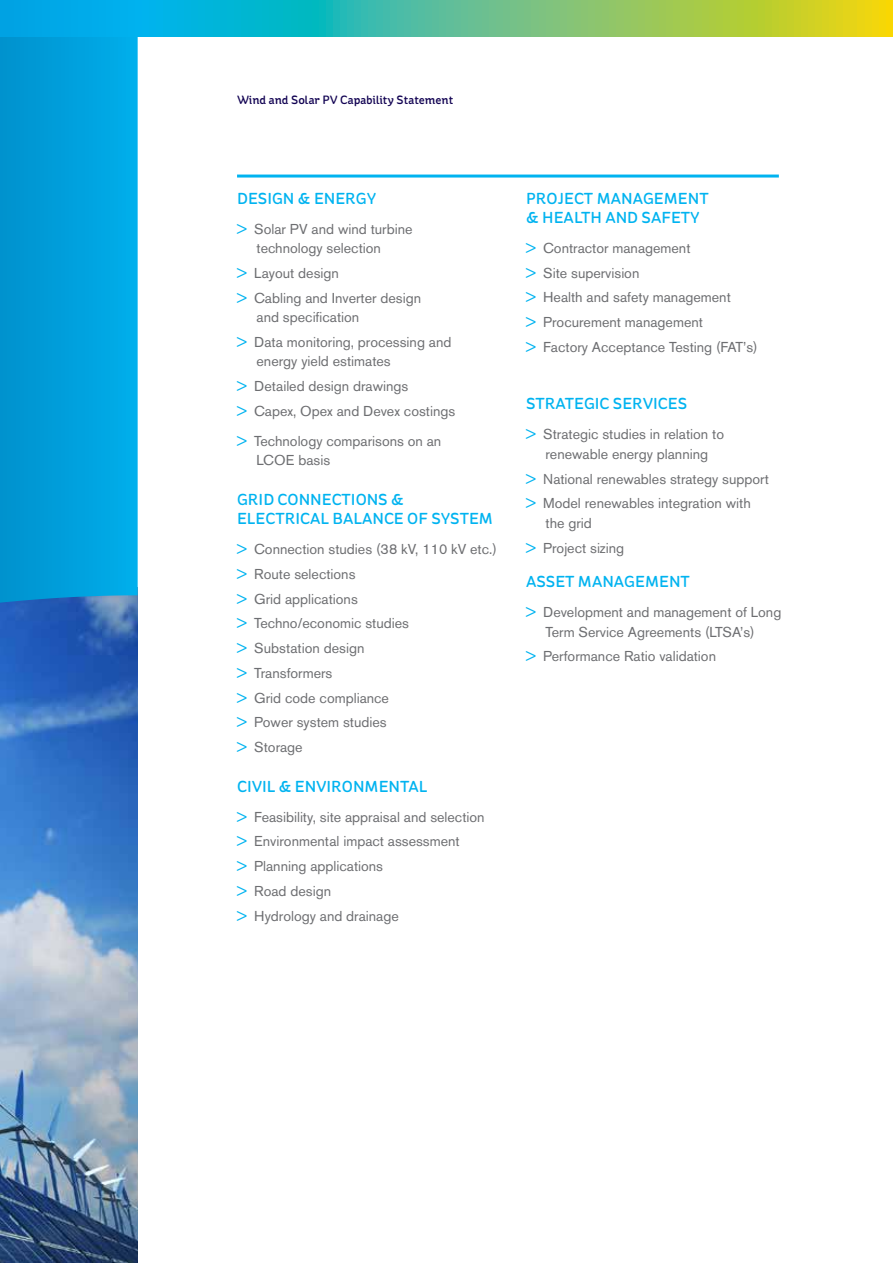
<style>
.page{position:relative;width:893px;height:1263px;background:#fff}
.page>*{position:absolute;margin:0;border:0;box-sizing:border-box;transform-origin:0 0}
.t1{font:500 15.9px/19px "St Ryde";color:#00b3f0}
.t2{font:14.25px/24.8px "Akzidenz Grotesk BE";color:#6d6e71}
.t3{font:500 12px "St Ryde";color:#110252}
.s1{color:#00b3f0}
</style>
<div class="page">
<img style="left:0;top:603px;width:138px;height:660px">
<svg style="left:0;top:37px;width:138px;height:566px;background:#019fdc"></svg>
<svg style="left:0;top:0;width:893px;height:37px;background:#5abe91"></svg>
<hr style="left:237px;top:175px;width:542px;height:3px;background:#00b3f0">
<p class="t3" style="left:237px;top:93px;width:218px">Wind and Solar PV Capability Statement</p>
<p class="t1" style="left:237px;top:189px;width:141px">DESIGN &amp; ENERGY</p>
<p class="t2" style="left:257px;top:219px;width:157px;line-height:19.5px;text-indent:-19px"><span class="s1">&gt;</span> Solar PV and wind turbine technology selection</p>
<p class="t2" style="left:237px;top:261px;width:186px"><span class="s1">&gt;</span> Layout design<br><span class="s1">&gt;</span> Cabling and Inverter design</p>
<p class="t2" style="left:237px;top:305px;width:216px;text-indent:19px">and specification<br><span class="s1">&gt;</span> Data monitoring, processing and</p>
<p class="t2" style="left:237px;top:349px;width:220px;text-indent:19px">energy yield estimates<br><span class="s1">&gt;</span> Detailed design drawings<br><span class="s1">&gt;</span> Capex, Opex and Devex costings</p>
<p class="t2" style="left:257px;top:431px;width:186px;line-height:19.5px;text-indent:-19px"><span class="s1">&gt;</span> Technology comparisons on an<br>LCOE basis</p>
<p class="t1" style="left:237px;top:491px;width:258px">GRID CONNECTIONS &amp;<br>ELECTRICAL BALANCE OF SYSTEM</p>
<p class="t2" style="left:237px;top:537px;width:261px"><span class="s1">&gt;</span> Connection studies (38 kV, 110 kV etc.) <span class="s1">&gt;</span> Route selections<br><span class="s1">&gt;</span> Grid applications<br><span class="s1">&gt;</span> Techno/economic studies<br><span class="s1">&gt;</span> Substation design<br><span class="s1">&gt;</span> Transformers<br><span class="s1">&gt;</span> Grid code compliance<br><span class="s1">&gt;</span> Power system studies<br><span class="s1">&gt;</span> Storage</p>
<p class="t1" style="left:237px;top:777px;width:192px">CIVIL &amp; ENVIRONMENTAL</p>
<p class="t2" style="left:237px;top:804px;width:249px"><span class="s1">&gt;</span> Feasibility, site appraisal and selection <span class="s1">&gt;</span> Environmental impact assessment<br><span class="s1">&gt;</span> Planning applications<br><span class="s1">&gt;</span> Road design<br><span class="s1">&gt;</span> Hydrology and drainage</p>
<p class="t1" style="left:526px;top:189px;width:184px">PROJECT MANAGEMENT &amp; HEALTH AND SAFETY</p>
<p class="t2" style="left:526px;top:236px;width:233px"><span class="s1">&gt;</span> Contractor management<br><span class="s1">&gt;</span> Site supervision<br><span class="s1">&gt;</span> Health and safety management<br><span class="s1">&gt;</span> Procurement management<br><span class="s1">&gt;</span> Factory Acceptance Testing (FAT’s)</p>
<p class="t1" style="left:526px;top:395px;width:163px">STRATEGIC SERVICES</p>
<p class="t2" style="left:526px;top:425px;width:200px;line-height:19.5px;text-align:center"><span class="s1">&gt;</span> Strategic studies in relation to renewable energy planning</p>
<p class="t2" style="left:526px;top:466px;width:244px"><span class="s1">&gt;</span> National renewables strategy support <span class="s1">&gt;</span> Model renewables integration with</p>
<p class="t2" style="left:526px;top:510px;width:100px;text-indent:19px">the grid<br><span class="s1">&gt;</span> Project sizing</p>
<p class="t1" style="left:526px;top:573px;width:165px">ASSET MANAGEMENT</p>
<p class="t2" style="left:526px;top:602px;width:257px;line-height:19.5px;text-align:center"><span class="s1">&gt;</span> Development and management of Long<br>Term Service Agreements (LTSA’s)</p>
<p class="t2" style="left:526px;top:644px;width:192px"><span class="s1">&gt;</span> Performance Ratio validation</p>
</div>
